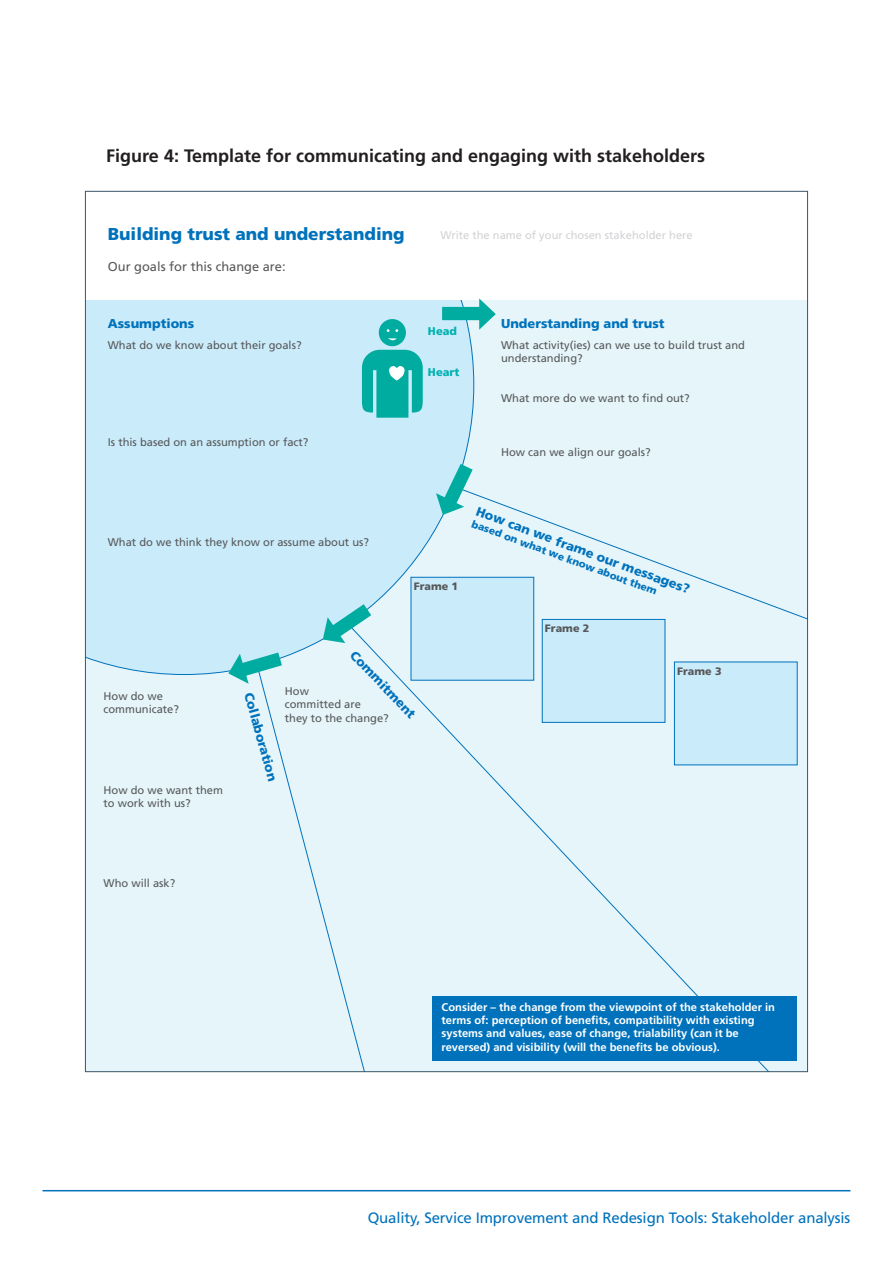
<style>
.page{position:relative;width:893px;height:1263px;background:#fff}
.page>*{position:absolute;margin:0;border:0;box-sizing:border-box;transform-origin:0 0}
.t1{font:700 18px "Frutiger LT Std";color:#231f20}
.t2{font:900 17.1px "Frutiger LT Std";color:#0072bc}
.t3{font:15px "Frutiger LT Std";letter-spacing:-.01em;color:#0072bc}
.t4{font:900 12.9px "Frutiger LT Std";color:#0072bc}
.t5{font:12.9px "Frutiger LT Std";color:#57585a}
.t6{font:11.1px/13.4px "Frutiger LT Std";color:#57585a}
.t7{font:700 11.1px/13.4px "Frutiger LT Std";color:#fff}
.t8{font:11.1px "Frutiger LT Std";color:#d1d2d4}
.t9{font:900 11.1px "Frutiger LT Std";color:#00b1b0}
.t10{font:900 10.8px "Frutiger LT Std";color:#57585a}
.t11{font:900 10.35px "Frutiger LT Std";color:#0072bc}
</style>
<div class="page">
<hr style="left:43px;top:1190px;width:807px;height:1px;background:#0072bc">
<div style="left:86px;top:212px;width:721px;height:859px;background:#e5f5fa"></div>
<div style="left:87px;top:300px;width:387px;height:375px;background:#caebfa"></div>
<div style="left:86px;top:209px;width:721px;height:91px;background:#fff"></div>
<svg style="left:442px;top:298px;width:54px;height:32px"></svg>
<div style="left:411px;top:577px;width:123px;height:103px;background:#caebfa"></div>
<div style="left:379px;top:319px;width:27px;height:27px;background:#00aca0;border-radius:50%"></div>
<svg style="left:362px;top:350px;width:61px;height:68px;background:#28b8b1"></svg>
<svg style="left:388px;top:338px;width:9px;height:3px"></svg>
<svg style="left:454px;top:486px;width:352px;height:137px"></svg>
<svg style="left:347px;top:623px;width:446px;height:447px"></svg>
<svg style="left:261px;top:664px;width:145px;height:406px"></svg>
<div style="left:542px;top:619px;width:123px;height:103px;background:#caebfa"></div>
<div style="left:542px;top:619px;width:123px;height:104px;border:1px solid #0072bc"></div>
<div style="left:674px;top:662px;width:123px;height:103px;background:#caebfa"></div>
<div style="left:432px;top:996px;width:364px;height:64px;background:#0072bc"></div>
<svg style="left:436px;top:464px;width:37px;height:51px"></svg>
<svg style="left:323px;top:604px;width:48px;height:39px"></svg>
<svg style="left:228px;top:652px;width:54px;height:32px"></svg>
<h1 class="t1" style="left:106px;top:149px;width:600px">Figure 4: Template for communicating and engaging with stakeholders</h1>
<h2 class="t2" style="left:108px;top:227px;width:298px">Building trust and understanding</h2>
<p class="t5" style="left:108px;top:261px;width:179px">Our goals for this change are:</p>
<p class="t4" style="left:108px;top:319px;width:88px">Assumptions</p>
<p class="t6" style="left:108px;top:340px;width:195px">What do we know about their goals?</p>
<p class="t6" style="left:108px;top:436px;width:202px">Is this based on an assumption or fact?</p>
<p class="t8" style="left:440px;top:231px;width:254px">Write the name of your chosen stakeholder here</p>
<p class="t9" style="left:428px;top:326px;width:31px">Head</p>
<p class="t9" style="left:428px;top:367px;width:33px">Heart</p>
<p class="t4" style="left:501px;top:319px;width:165px">Understanding and trust</p>
<p class="t6" style="left:501px;top:339px;width:245px">What activity(ies) can we use to build trust and understanding?</p>
<p class="t6" style="left:501px;top:393px;width:190px">What more do we want to find out?</p>
<p class="t6" style="left:501px;top:446px;width:151px">How can we align our goals?</p>
<p class="t6" style="left:108px;top:537px;width:263px">What do we think they know or assume about us?</p>
<p class="t10" style="left:414px;top:582px;width:46px">Frame 1</p>
<p class="t4" style="left:478px;top:507px;width:228px;rotate:20deg">How can we frame our messages?</p>
<p class="t11" style="left:473px;top:520px;width:198px;rotate:20deg">based on what we know about them</p>
<p class="t10" style="left:545px;top:624px;width:46px">Frame 2</p>
<p class="t6" style="left:104px;top:690px;width:77px">How do we communicate?</p>
<p class="t6" style="left:104px;top:784px;width:121px">How do we want them to work with us?</p>
<p class="t4" style="left:253px;top:691px;width:93px;rotate:74deg">Collaboration</p>
<p class="t4" style="left:356px;top:649px;width:89px;rotate:46deg">Commitment</p>
<p class="t6" style="left:285px;top:685px;width:105px">How<br>committed are<br>they to the change?</p>
<p class="t6" style="left:104px;top:877px;width:73px">Who will ask?</p>
<p class="t10" style="left:677px;top:667px;width:46px">Frame 3</p>
<p class="t7" style="left:442px;top:1001px;width:335px">Consider – the change from the viewpoint of the stakeholder in terms of: perception of benefits, compatibility with existing systems and values, ease of change, trialability (can it be reversed) and visibility (will the benefits be obvious).</p>
<h3 class="t3" style="left:368px;top:1212px;width:484px">Quality, Service Improvement and Redesign Tools: Stakeholder analysis</h3>
</div>
